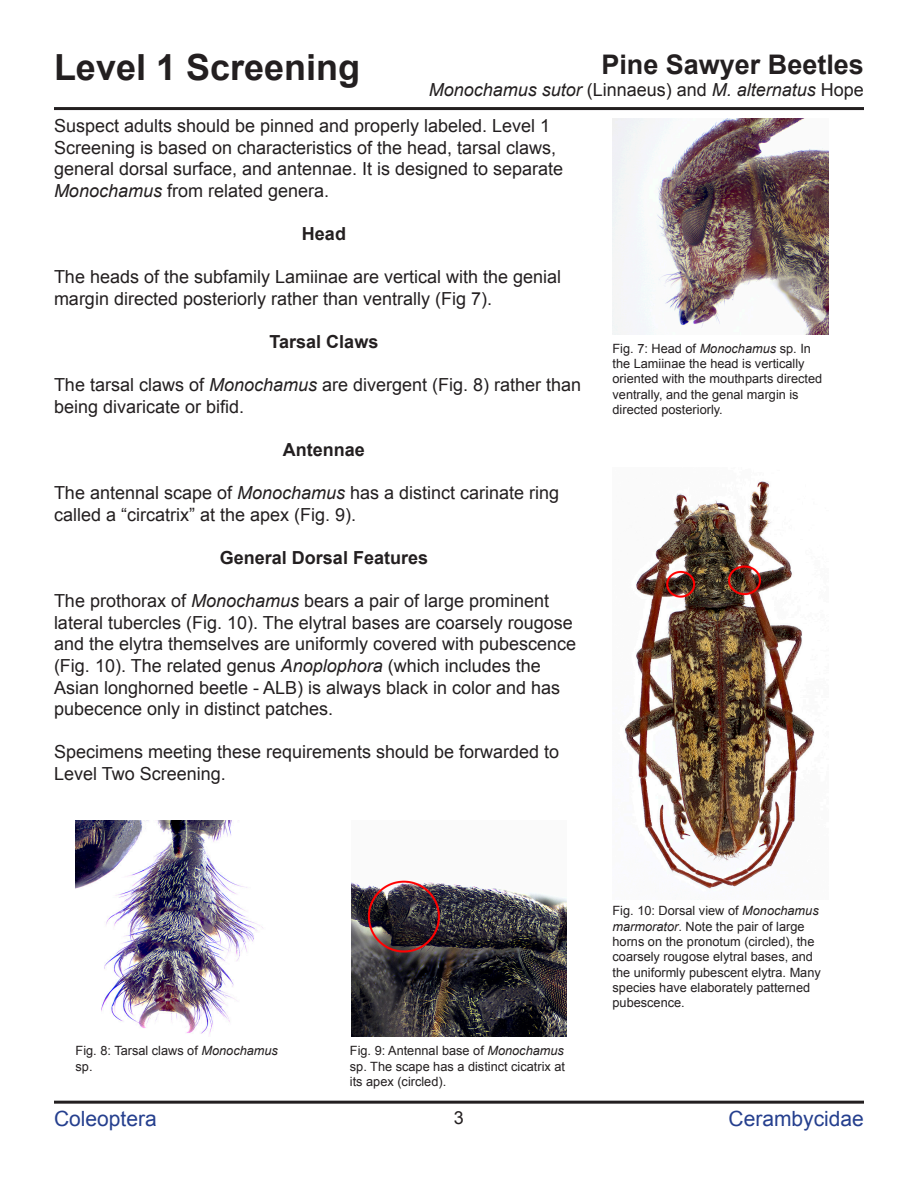
<style>
.page{position:relative;width:918px;height:1188px;background:#fff}
.page>*{position:absolute;margin:0;border:0;box-sizing:border-box;transform-origin:0 0}
.t1{font:700 36px "Arial";color:#231f20}
.t2{font:700 27px "Arial";color:#231f20}
.t3{font:21px "Arial";color:#253f8e}
.t4{font:18px/21.6px "Arial";color:#231f20}
.t5{font:italic 18px "Arial";color:#231f20}
.t6{font:700 18px "Arial";color:#231f20}
.t7{font:12.75px/15.3px "Arial";color:#231f20}
.s1{font-style:italic}
.s2{font-style:normal}
</style>
<div class="page">
<hr style="left:54px;top:1101px;width:810px;height:3px;background:#231f20">
<hr style="left:54px;top:107px;width:810px;height:3px;background:#231f20">
<img style="left:76px;top:821px;width:187px;height:214px">
<img style="left:351px;top:880px;width:216px;height:157px">
<img style="left:613px;top:119px;width:216px;height:216px">
<img style="left:625px;top:481px;width:190px;height:408px">
<p class="t1" style="left:54px;top:44px;width:308px">Level 1 Screening</p>
<p class="t4" style="left:54px;top:115px;width:511px">Suspect adults should be pinned and properly labeled. Level 1<br>Screening is based on characteristics of the head, tarsal claws, general dorsal surface, and antennae. It is designed to separate <span class="s1">Monochamus</span> from related genera.</p>
<p class="t6" style="left:302px;top:222px;width:46px">Head</p>
<p class="t4" style="left:54px;top:266px;width:509px">The heads of the subfamily Lamiinae are vertical with the genial margin directed posteriorly rather than ventrally (Fig 7).</p>
<p class="t6" style="left:270px;top:330px;width:110px">Tarsal Claws</p>
<p class="t4" style="left:54px;top:374px;width:529px">The tarsal claws of <span class="s1">Monochamus</span> are divergent (Fig. 8) rather than being divaricate or bifid.</p>
<p class="t6" style="left:283px;top:438px;width:84px">Antennae</p>
<p class="t4" style="left:54px;top:482px;width:507px">The antennal scape of <span class="s1">Monochamus</span> has a distinct carinate ring called a “circatrix” at the apex (Fig. 9).</p>
<p class="t6" style="left:220px;top:546px;width:210px">General Dorsal Features</p>
<p class="t4" style="left:54px;top:590px;width:524px">The prothorax of <span class="s1">Monochamus</span> bears a pair of large prominent lateral tubercles (Fig. 10). The elytral bases are coarsely rougose and the elytra themselves are uniformly covered with pubescence (Fig. 10). The related genus <span class="s1">Anoplophora</span> (which includes the Asian longhorned beetle - ALB) is always black in color and has pubecence only in distinct patches.</p>
<p class="t4" style="left:54px;top:741px;width:507px">Specimens meeting these requirements should be forwarded to<br>Level Two Screening.</p>
<h2 class="t2" style="left:601px;top:47px;width:264px">Pine Sawyer Beetles</h2>
<p class="t5" style="left:429px;top:78px;width:437px">Monochamus sutor <span class="s2">(Linnaeus) and</span> M. alternatus <span class="s2">Hope</span></p>
<p class="t7" style="left:613px;top:341px;width:211px">Fig. 7: Head of <span class="s1">Monochamus</span> sp. In the Lamiinae the head is vertically oriented with the mouthparts directed ventrally, and the genal margin is directed posteriorly.</p>
<p class="t7" style="left:76px;top:1043px;width:204px">Fig. 8: Tarsal claws of <span class="s1">Monochamus </span>sp.</p>
<p class="t7" style="left:350px;top:1043px;width:217px;text-align:justify">Fig. 9: Antennal base of <span class="s1">Monochamus </span>sp. The scape has a distinct cicatrix at its apex (circled).</p>
<p class="t7" style="left:613px;top:903px;width:210px">Fig. 10: Dorsal view of <span class="s1">Monochamus marmorator</span>. Note the pair of large horns on the pronotum (circled), the coarsely rougose elytral bases, and the uniformly pubescent elytra. Many species have elaborately patterned pubescence.</p>
<p class="t3" style="left:54px;top:1105px;width:104px">Coleoptera</p>
<p class="t4" style="left:454px;top:1107px;width:12px">3</p>
<p class="t3" style="left:729px;top:1105px;width:137px">Cerambycidae</p>
</div>
